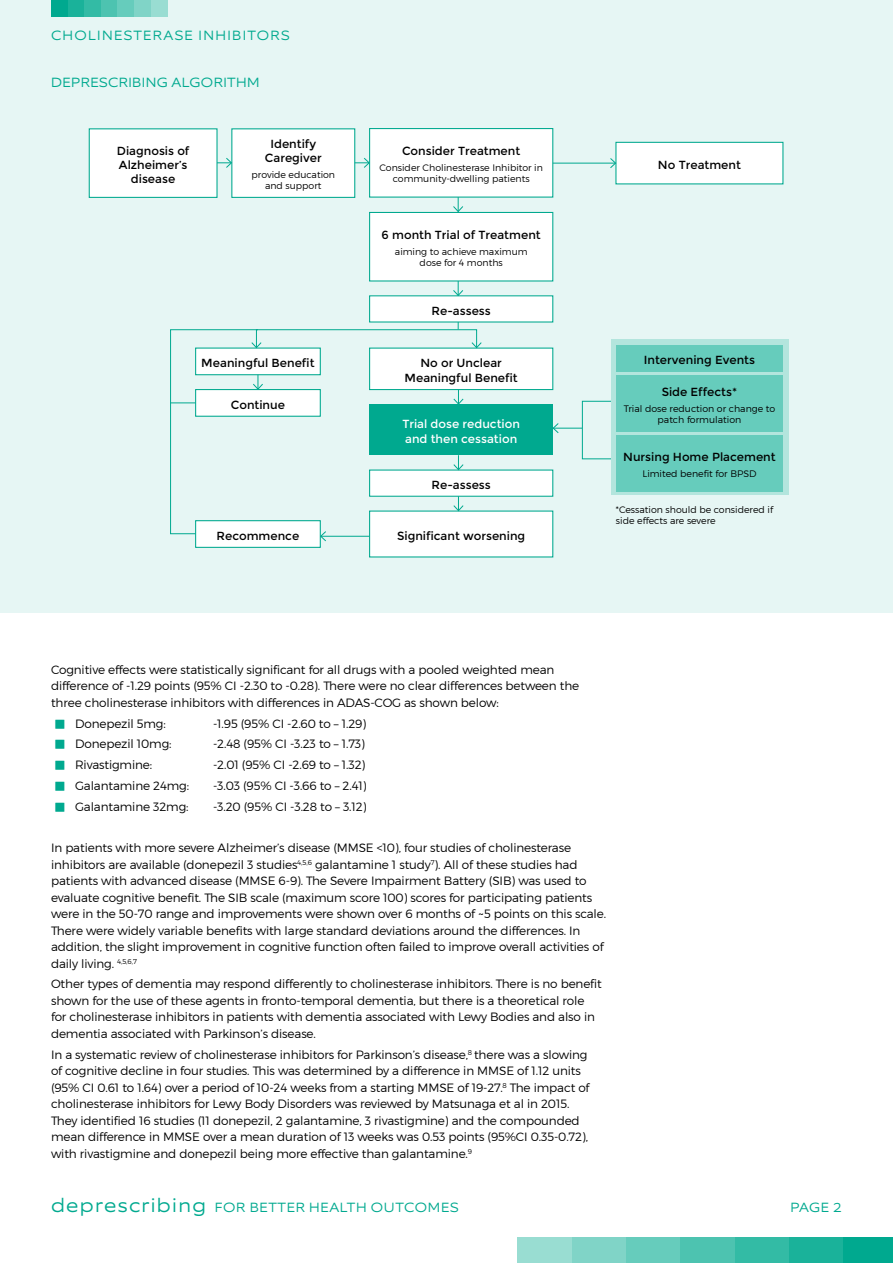
<style>
.page{position:relative;width:893px;height:1263px;background:#fff}
.page>*{position:absolute;margin:0;border:0;box-sizing:border-box;transform-origin:0 0}
.t1{font:300 13.5px "Equip Extended";letter-spacing:.045em;color:#00a98f}
.t2{font:300 13.5px "Equip Extended";letter-spacing:.1em;color:#00a98f}
.t3{font:300 12px/16.5px "Montserrat";letter-spacing:-.01em;color:#000}
.t4{font:11.7px/14.1px "Montserrat";color:#000;text-align:center}
.t5{font:11.7px/14.1px "Montserrat";color:#fff}
.t6{font:300 9.45px/11.2px "Montserrat";color:#000;text-align:center}
.s1{font-size:19.5px}
</style>
<div class="page">
<div style="left:843px;top:1236px;width:50px;height:27px;background:#00a98f"></div>
<div style="left:789px;top:1236px;width:54px;height:27px;background:#1ab29a"></div>
<div style="left:734px;top:1236px;width:55px;height:27px;background:#33bba5"></div>
<div style="left:680px;top:1236px;width:54px;height:27px;background:#4dc3b0"></div>
<div style="left:626px;top:1236px;width:54px;height:27px;background:#66ccbc"></div>
<div style="left:571px;top:1236px;width:55px;height:27px;background:#80d4c7"></div>
<div style="left:517px;top:1236px;width:54px;height:27px;background:#99ddd2"></div>
<div style="left:0;top:0;width:893px;height:612px;background:#e6f6f4"></div>
<div style="left:51px;top:0;width:17px;height:17px;background:#00a98f"></div>
<div style="left:68px;top:0;width:16px;height:17px;background:#1ab29a"></div>
<div style="left:84px;top:0;width:17px;height:17px;background:#33bba5"></div>
<div style="left:101px;top:0;width:17px;height:17px;background:#4dc3b0"></div>
<div style="left:118px;top:0;width:16px;height:17px;background:#66ccbc"></div>
<div style="left:134px;top:0;width:17px;height:17px;background:#80d4c7"></div>
<div style="left:151px;top:0;width:17px;height:17px;background:#99ddd2"></div>
<div style="left:370px;top:404px;width:183px;height:51px;background:#00a98f"></div>
<div style="left:89px;top:129px;width:128px;height:68px;background:#fff"></div>
<div style="left:89px;top:128px;width:129px;height:70px;border:1px solid #00a98f"></div>
<div style="left:232px;top:129px;width:123px;height:68px;background:#fff"></div>
<div style="left:231px;top:128px;width:124px;height:70px;border:1px solid #00a98f"></div>
<div style="left:196px;top:348px;width:124px;height:27px;background:#fff"></div>
<div style="left:195px;top:347px;width:126px;height:28px;border:1px solid #00a98f"></div>
<div style="left:370px;top:212px;width:183px;height:69px;background:#fff"></div>
<div style="left:369px;top:212px;width:184px;height:69px;border:1px solid #00a98f"></div>
<div style="left:370px;top:296px;width:183px;height:26px;background:#fff"></div>
<div style="left:370px;top:511px;width:183px;height:46px;background:#fff"></div>
<div style="left:370px;top:129px;width:183px;height:68px;background:#fff"></div>
<div style="left:369px;top:128px;width:184px;height:70px;border:1px solid #00a98f"></div>
<div style="left:616px;top:142px;width:167px;height:42px;background:#fff"></div>
<div style="left:615px;top:142px;width:168px;height:42px;border:1px solid #00a98f"></div>
<div style="left:196px;top:390px;width:124px;height:26px;background:#fff"></div>
<div style="left:195px;top:389px;width:126px;height:28px;border:1px solid #00a98f"></div>
<div style="left:196px;top:521px;width:124px;height:26px;background:#fff"></div>
<div style="left:195px;top:520px;width:126px;height:28px;border:1px solid #00a98f"></div>
<div style="left:370px;top:348px;width:183px;height:42px;background:#fff"></div>
<div style="left:369px;top:348px;width:184px;height:42px;border:1px solid #00a98f"></div>
<div style="left:370px;top:470px;width:183px;height:26px;background:#fff"></div>
<div style="left:369px;top:469px;width:184px;height:28px;border:1px solid #00a98f"></div>
<svg style="left:217px;top:157px;width:15px;height:11px"></svg>
<svg style="left:355px;top:157px;width:15px;height:11px"></svg>
<hr style="left:553px;top:163px;width:62px;height:1px;background:#00a98f">
<svg style="left:610px;top:158px;width:6px;height:11px"></svg>
<svg style="left:453px;top:197px;width:11px;height:15px"></svg>
<svg style="left:453px;top:281px;width:11px;height:15px"></svg>
<div style="left:256px;top:329px;width:221px;height:19px;border:1px solid #00a98f"></div>
<svg style="left:471px;top:342px;width:11px;height:6px"></svg>
<svg style="left:453px;top:390px;width:11px;height:14px"></svg>
<svg style="left:453px;top:455px;width:11px;height:15px"></svg>
<svg style="left:453px;top:496px;width:11px;height:15px"></svg>
<div style="left:582px;top:401px;width:34px;height:58px;border:1px solid #00a98f"></div>
<svg style="left:553px;top:423px;width:29px;height:11px"></svg>
<hr style="left:321px;top:536px;width:49px;height:1px;background:#00a98f">
<svg style="left:320px;top:531px;width:7px;height:11px"></svg>
<svg style="left:170px;top:329px;width:93px;height:205px"></svg>
<div style="left:611px;top:340px;width:178px;height:155px;background:#b3e5dd"></div>
<div style="left:616px;top:345px;width:167px;height:27px;background:#66ccbc"></div>
<div style="left:616px;top:375px;width:167px;height:57px;background:#66ccbc"></div>
<div style="left:616px;top:435px;width:167px;height:57px;background:#66ccbc"></div>
<p class="t2" style="left:51px;top:26px;width:240px">CHOLINESTERASE INHIBITORS</p>
<p class="t1" style="left:51px;top:73px;width:210px">DEPRESCRIBING ALGORITHM</p>
<p class="t4" style="left:117px;top:144px;width:74px">Diagnosis of<br>Alzheimer’s disease</p>
<p class="t4" style="left:265px;top:137px;width:58px">Identify<br>Caregiver</p>
<p class="t6" style="left:251px;top:169px;width:85px">provide education and support</p>
<p class="t4" style="left:201px;top:356px;width:115px">Meaningful Benefit</p>
<p class="t4" style="left:231px;top:397px;width:56px">Continue</p>
<p class="t4" style="left:217px;top:529px;width:84px">Recommence</p>
<p class="t4" style="left:402px;top:144px;width:120px">Consider Treatment</p>
<p class="t6" style="left:380px;top:162px;width:165px">Consider Cholinesterase Inhibitor in community-dwelling patients</p>
<p class="t4" style="left:658px;top:158px;width:84px">No Treatment</p>
<p class="t4" style="left:382px;top:228px;width:161px">6 month Trial of Treatment</p>
<p class="t6" style="left:395px;top:246px;width:134px">aiming to achieve maximum dose for 4 months</p>
<p class="t4" style="left:432px;top:304px;width:61px">Re-assess</p>
<p class="t4" style="left:405px;top:356px;width:115px">No or Unclear<br>Meaningful Benefit</p>
<p class="t5" style="left:402px;top:417px;width:119px">Trial dose reduction and then cessation</p>
<p class="t4" style="left:432px;top:478px;width:61px">Re-assess</p>
<p class="t4" style="left:397px;top:529px;width:130px">Significant worsening</p>
<p class="t4" style="left:644px;top:353px;width:113px">Intervening Events</p>
<p class="t4" style="left:662px;top:385px;width:77px">Side Effects*</p>
<p class="t6" style="left:624px;top:402px;width:153px">Trial dose reduction or change to patch formulation</p>
<p class="t4" style="left:623px;top:450px;width:154px">Nursing Home Placement</p>
<p class="t6" style="left:642px;top:468px;width:115px">Limited benefit for BPSD</p>
<p class="t6" style="left:616px;top:504px;width:159px;text-align:left">*Cessation should be considered if side effects are severe</p>
<p class="t3" style="left:51px;top:661px;width:530px">Cognitive effects were statistically significant for all drugs with a pooled weighted mean difference of -1.29 points (95% CI -2.30 to -0.28). There were no clear differences between the three cholinesterase inhibitors with differences in ADAS-COG as shown below:</p>
<p class="t3" style="left:75px;top:715px;width:92px">Donepezil 5mg:</p>
<p class="t3" style="left:213px;top:715px;width:155px">-1.95 (95% CI -2.60 to – 1.29)</p>
<p class="t3" style="left:75px;top:736px;width:98px">Donepezil 10mg:</p>
<p class="t3" style="left:213px;top:736px;width:153px">-2.48 (95% CI -3.23 to – 1.73)</p>
<p class="t3" style="left:75px;top:756px;width:79px">Rivastigmine:</p>
<p class="t3" style="left:213px;top:756px;width:154px">-2.01 (95% CI -2.69 to – 1.32)</p>
<p class="t3" style="left:75px;top:777px;width:116px">Galantamine 24mg:</p>
<p class="t3" style="left:213px;top:777px;width:155px">-3.03 (95% CI -3.66 to – 2.41)</p>
<p class="t3" style="left:75px;top:798px;width:115px">Galantamine 32mg:</p>
<p class="t3" style="left:213px;top:798px;width:155px">-3.20 (95% CI -3.28 to – 3.12)</p>
<p class="t3" style="left:51px;top:839px;width:557px">In patients with more severe Alzheimer’s disease (MMSE &lt;10), four studies of cholinesterase inhibitors are available (donepezil 3 studies<sup>4,5,6</sup> galantamine 1 study<sup>7</sup>). All of these studies had patients with advanced disease (MMSE 6-9). The Severe Impairment Battery (SIB) was used to evaluate cognitive benefit. The SIB scale (maximum score 100) scores for participating patients were in the 50-70 range and improvements were shown over 6 months of ~5 points on this scale.<br>There were widely variable benefits with large standard deviations around the differences. In addition, the slight improvement in cognitive function often failed to improve overall activities of daily living. <sup>4,5,6,7</sup></p>
<p class="t3" style="left:51px;top:976px;width:552px">Other types of dementia may respond differently to cholinesterase inhibitors. There is no benefit shown for the use of these agents in fronto-temporal dementia, but there is a theoretical role for cholinesterase inhibitors in patients with dementia associated with Lewy Bodies and also in dementia associated with Parkinson’s disease.</p>
<p class="t3" style="left:51px;top:1046px;width:540px">In a systematic review of cholinesterase inhibitors for Parkinson’s disease,<sup>8</sup> there was a slowing of cognitive decline in four studies. This was determined by a difference in MMSE of 1.12 units (95% CI 0.61 to 1.64) over a period of 10-24 weeks from a starting MMSE of 19-27.<sup>8</sup> The impact of cholinesterase inhibitors for Lewy Body Disorders was reviewed by Matsunaga et al in 2015.<br>They identified 16 studies (11 donepezil, 2 galantamine, 3 rivastigmine) and the compounded mean difference in MMSE over a mean duration of 13 weeks was 0.53 points (95%CI 0.35-0.72), with rivastigmine and donepezil being more effective than galantamine.<sup>9</sup></p>
<p class="t1" style="left:51px;top:1199px;width:409px"><span class="s1">deprescribing</span> FOR BETTER HEALTH OUTCOMES</p>
<p class="t1" style="left:790px;top:1199px;width:53px">PAGE 2</p>
</div>
